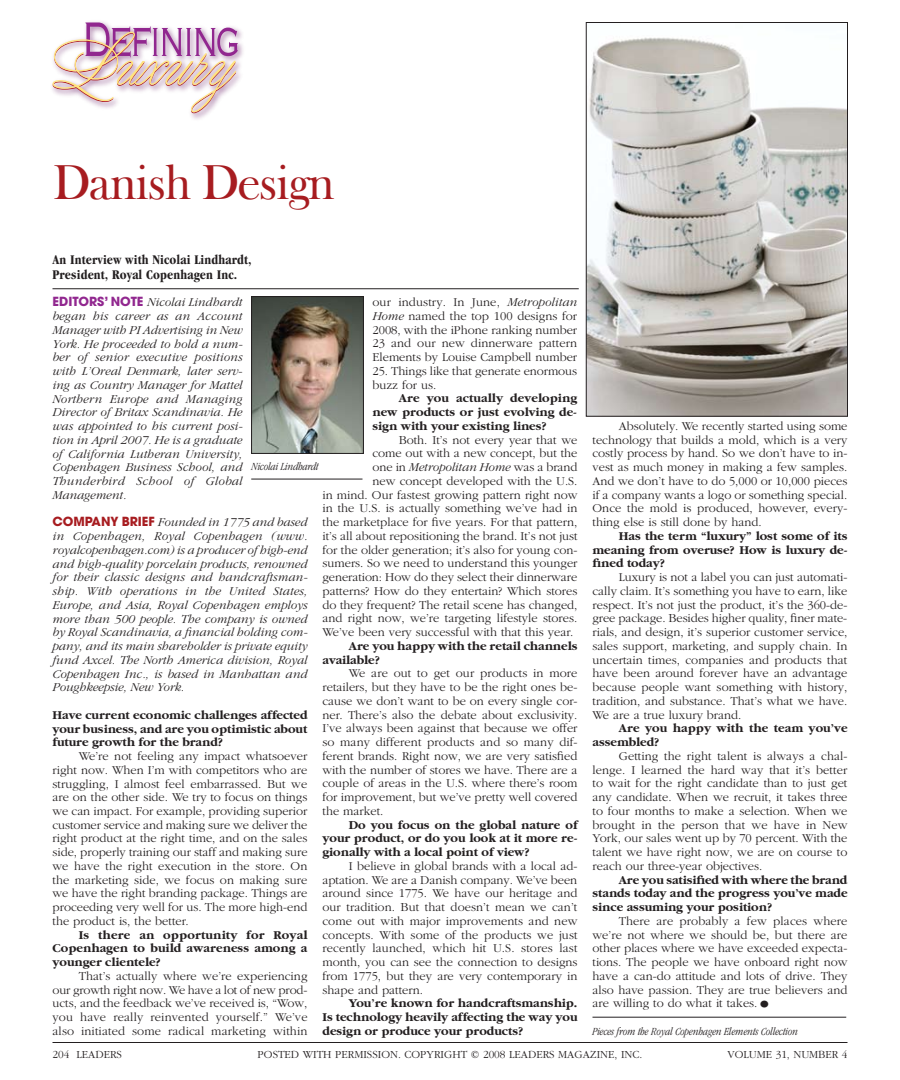
<style>
.page{position:relative;width:900px;height:1080px;background:#fff}
.page>*{position:absolute;margin:0;border:0;box-sizing:border-box;transform-origin:0 0}
.t1{font:50px "Frys Baskerville BT";letter-spacing:-.04em;color:#a71c20}
.t2{font:700 condensed 13.75px/15px "Garamond";letter-spacing:.01em;color:#231f20}
.t3{font:300 12.5px/13.8px "Garamond";color:#231f20;text-align:justify}
.t4{font:italic 300 12.5px/13.8px "Garamond";letter-spacing:.005em;color:#231f20;text-align:justify}
.t5{font:700 12.5px/13.8px "Garamond";color:#231f20;text-align:justify}
.t6{font:300 11.25px "Garamond";color:#231f20}
.t7{font:italic 300 condensed 11.25px "Garamond";color:#231f20}
.s1{font-family:"Avant Garde";font-weight:700;font-style:normal;color:#91278f}
.s2{font-family:"Avant Garde";font-weight:700;font-style:normal;color:#a71c20}
.s3{font-style:italic}
.s4{font-style:normal}
.s5{font-size:22.5px}
</style>
<div class="page">
<img style="left:52px;top:21px;width:191px;height:98px">
<svg style="left:53px;top:22px;width:185px;height:91px"></svg>
<img style="left:253px;top:298px;width:109px;height:154px">
<div style="left:251px;top:296px;width:113px;height:158px;border:1px solid #231f20"></div>
<hr style="left:251px;top:479px;width:111px;height:1px;background:#231f20">
<hr style="left:52px;top:288px;width:527px;height:1px;background:#231f20">
<hr style="left:592px;top:1017px;width:254px;height:1px;background:#231f20">
<img style="left:588px;top:37px;width:258px;height:378px">
<div style="left:586px;top:22px;width:262px;height:395px;border:1px solid #231f20"></div>
<hr style="left:52px;top:1042px;width:796px;height:1px;background:#231f20">
<h1 class="t1" style="left:52px;top:151px;width:284px">Danish Design</h1>
<p class="t2" style="left:52px;top:252px;width:201px">An Interview with Nicolai Lindhardt,<br>President, Royal Copenhagen Inc.</p>
<p class="t4" style="left:52px;top:296px;width:192px"><span class="s1">EDITORS’ NOTE</span> Nicolai Lindhardt began his career as an Account Manager with PI Advertising in New York. He proceeded to hold a num&shy;ber of senior executive positions with L’Oreal Denmark, later serv&shy;ing as Country Manager for Mattel Northern Europe and Managing Director of Britax Scandinavia. He was appointed to his current posi&shy;tion in April 2007. He is a graduate of California Lutheran University, Copenhagen Business School, and Thunderbird School of Global Management.</p>
<p class="t4" style="left:52px;top:516px;width:257px"><span class="s2">COMPANY BRIEF</span> Founded in 1775 and based in Copenhagen, Royal Copenhagen (www. royalcopenhagen.com) is a producer of high-end and high-quality porcelain products, renowned for their classic designs and handcraftsman&shy;ship. With operations in the United States, Europe, and Asia, Royal Copenhagen employs more than 500 people. The company is owned by Royal Scandinavia, a financial holding com&shy;pany, and its main shareholder is private equity fund Axcel. The North America division, Royal Copenhagen Inc., is based in Manhattan and Poughkeepsie, New York.</p>
<p class="t5" style="left:52px;top:708px;width:257px">Have current economic challenges affected your business, and are you optimistic about future growth for the brand?</p>
<p class="t3" style="left:52px;top:749px;width:257px;text-indent:26px">we’re not feeling any impact whatsoever right now. when i’m with competitors who are struggling, i almost feel embarrassed. but we are on the other side. we try to focus on things we can impact. For example, providing superior customer service and making sure we deliver the right product at the right time, and on the sales side, properly training our staff and making sure we have the right execution in the store. on the marketing side, we focus on making sure we have the right branding package. things are proceeding very well for us. the more high-end the product is, the better.</p>
<p class="t5" style="left:52px;top:928px;width:257px;text-indent:26px">Is there an opportunity for Royal Copenhagen to build awareness among a younger clientele?</p>
<p class="t3" style="left:52px;top:969px;width:257px;text-indent:26px">that’s actually where we’re experiencing our growth right now. we have a lot of new prod&shy;ucts, and the feedback we’ve received is, “wow, you have really reinvented yourself.” we’ve also initiated some radical marketing within</p>
<p class="t3" style="left:372px;top:296px;width:206px">our industry. in June, <span class="s3">Metropolitan Home</span> named the top 100 designs for 2008, with the iphone ranking number 23 and our new dinnerware pattern elements by louise campbell number</p>
<p class="t3" style="left:372px;top:364px;width:206px">25. things like that generate enormous buzz for us.</p>
<p class="t5" style="left:372px;top:392px;width:206px;text-indent:26px">Are you actually developing new products or just evolving de&shy;sign with your existing lines?</p>
<p class="t3" style="left:399px;top:433px;width:180px">both. it’s not every year that we</p>
<p class="t3" style="left:372px;top:447px;width:206px">come out with a new concept, but the</p>
<p class="t4" style="left:372px;top:461px;width:207px"><span class="s4">one in</span> Metropolitan Home <span class="s4">was a brand</span></p>
<p class="t3" style="left:372px;top:474px;width:207px">new concept developed with the u.s.</p>
<p class="t3" style="left:322px;top:488px;width:257px">in mind. our fastest growing pattern right now</p>
<p class="t3" style="left:322px;top:502px;width:256px">in the u.s. is actually something we’ve had in</p>
<p class="t3" style="left:322px;top:516px;width:257px">the marketplace for five years. For that pattern,</p>
<p class="t3" style="left:322px;top:529px;width:257px">it’s all about repositioning the brand. it’s not just</p>
<p class="t3" style="left:322px;top:543px;width:256px">for the older generation; it’s also for young con-</p>
<p class="t3" style="left:322px;top:557px;width:257px">sumers. so we need to understand this younger</p>
<p class="t3" style="left:322px;top:571px;width:256px">generation: how do they select their dinnerware</p>
<p class="t3" style="left:322px;top:584px;width:256px">patterns? how do they entertain? which stores</p>
<p class="t3" style="left:322px;top:598px;width:257px">do they frequent? the retail scene has changed,</p>
<p class="t3" style="left:322px;top:612px;width:256px">and right now, we’re targeting lifestyle stores.</p>
<p class="t3" style="left:322px;top:626px;width:252px">we’ve been very successful with that this year.</p>
<p class="t5" style="left:322px;top:639px;width:256px;text-indent:26px">Are you happy with the retail channels available?</p>
<p class="t3" style="left:322px;top:667px;width:257px;text-indent:26px">we are out to get our products in more retailers, but they have to be the right ones be&shy;cause we don’t want to be on every single cor&shy;ner. there’s also the debate about exclusivity. i’ve always been against that because we offer so many different products and so many dif&shy;ferent brands. right now, we are very satisfied with the number of stores we have. there are a couple of areas in the u.s. where there’s room for improvement, but we’ve pretty well covered the market.</p>
<p class="t5" style="left:322px;top:818px;width:257px;text-indent:26px">Do you focus on the global nature of your product, or do you look at it more re&shy;gionally with a local point of view?</p>
<p class="t3" style="left:322px;top:859px;width:257px;text-indent:26px">i believe in global brands with a local ad&shy;aptation. we are a danish company. we’ve been around since 1775. we have our heritage and our tradition. but that doesn’t mean we can’t come out with major improvements and new concepts. with some of the products we just recently launched, which hit u.s. stores last month, you can see the connection to designs from 1775, but they are very contemporary in shape and pattern.</p>
<p class="t5" style="left:322px;top:997px;width:257px;text-indent:26px">You’re known for handcraftsmanship.<br>Is technology heavily affecting the way you design or produce your products?</p>
<p class="t7" style="left:252px;top:460px;width:69px">Nicolai Lindhardt</p>
<p class="t3" style="left:592px;top:419px;width:257px;text-indent:26px">absolutely. we recently started using some technology that builds a mold, which is a very costly process by hand. so we don’t have to in&shy;vest as much money in making a few samples. and we don’t have to do 5,000 or 10,000 pieces if a company wants a logo or something special. once the mold is produced, however, every&shy;thing else is still done by hand.</p>
<p class="t5" style="left:592px;top:529px;width:257px;text-indent:26px">Has the term “luxury” lost some of its meaning from overuse? How is luxury de&shy;fined today?</p>
<p class="t3" style="left:592px;top:571px;width:257px;text-indent:26px">luxury is not a label you can just automati&shy;cally claim. it’s something you have to earn, like respect. it’s not just the product, it’s the 360-de&shy;gree package. besides higher quality, finer mate&shy;rials, and design, it’s superior customer service, sales support, marketing, and supply chain. in uncertain times, companies and products that have been around forever have an advantage because people want something with history, tradition, and substance. that’s what we have. we are a true luxury brand.</p>
<p class="t5" style="left:592px;top:722px;width:257px;text-indent:26px">Are you happy with the team you’ve assembled?</p>
<p class="t3" style="left:592px;top:749px;width:257px;text-indent:26px">getting the right talent is always a chal&shy;lenge. i learned the hard way that it’s better to wait for the right candidate than to just get any candidate. when we recruit, it takes three to four months to make a selection. when we brought in the person that we have in new york, our sales went up by 70 percent. with the talent we have right now, we are on course to reach our three-year objectives.</p>
<p class="t5" style="left:592px;top:873px;width:257px;text-indent:26px">Are you satisified with where the brand stands today and the progress you’ve made since assuming your position?</p>
<p class="t3" style="left:592px;top:914px;width:257px;text-indent:26px">there are probably a few places where we’re not where we should be, but there are other places where we have exceeded expecta&shy;tions. the people we have onboard right now have a can-do attitude and lots of drive. they also have passion. they are true believers and are willing to do what it takes.<span class="s5">•</span></p>
<p class="t7" style="left:592px;top:1025px;width:207px">Pieces from the Royal Copenhagen Elements Collection</p>
<p class="t6" style="left:52px;top:1048px;width:71px">204 Leaders</p>
<p class="t6" style="left:258px;top:1048px;width:386px">posted with permission. copyright © 2008 leaders magazine, inc.</p>
<p class="t6" style="left:728px;top:1048px;width:121px">volume 31, number 4</p>
</div>
